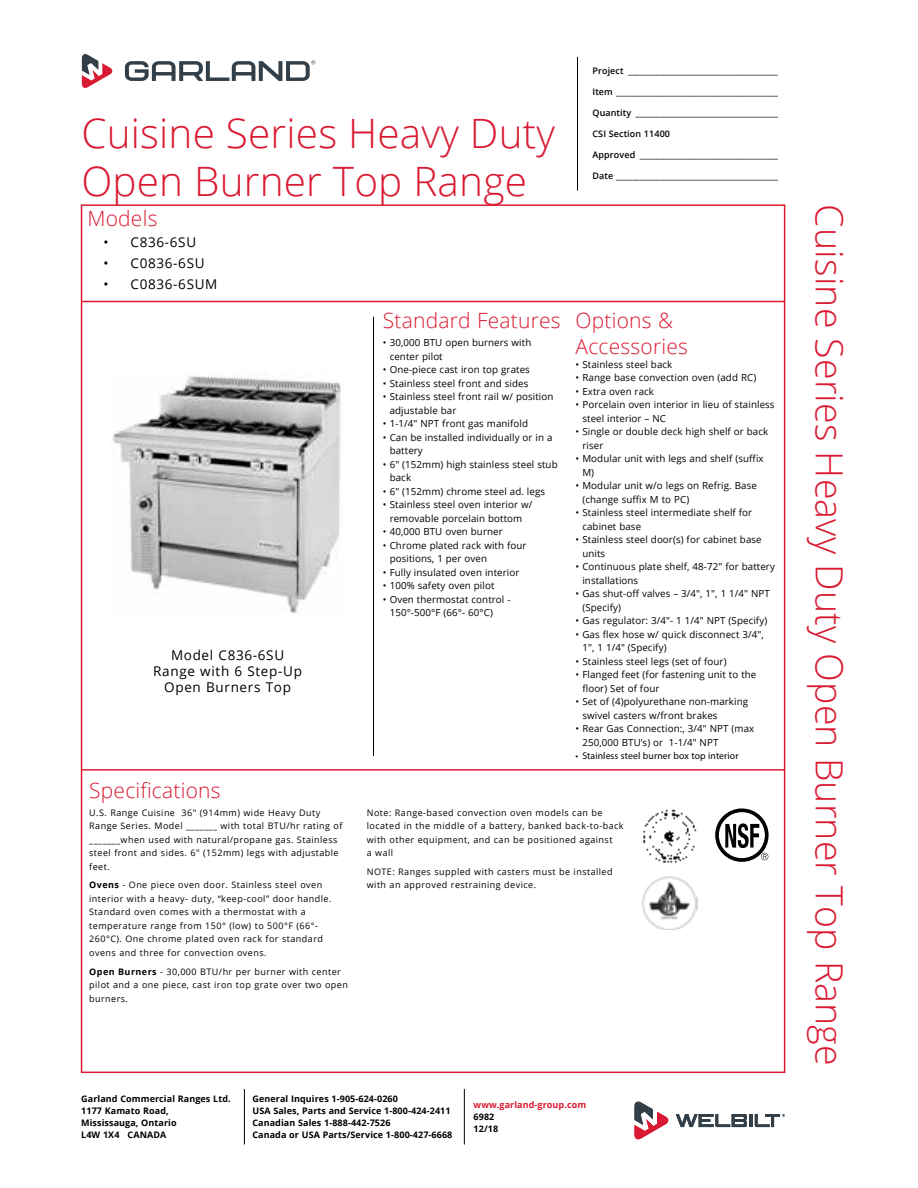
<style>
.page{position:relative;width:918px;height:1188px;background:#fff}
.page>*{position:absolute;margin:0;border:0;box-sizing:border-box;transform-origin:0 0}
.Header_-_Main{font:300 40.5px "Open Sans";letter-spacing:.005em;color:#da1a32}
.Side_Headers{font:300 37.5px "Open Sans";letter-spacing:.005em;color:#da1a32}
.Header_-_Specs{font:300 21px "Open Sans";letter-spacing:.01em;color:#da1a32}
.Model_Number{font:13.5px/16.2px "Open Sans";letter-spacing:.05em;color:#000;text-align:center}
.t1{font:9.75px/13.5px "Open Sans";letter-spacing:.01em;color:#000}
.t2{font:9.75px "Myriad Pro";letter-spacing:.01em;color:#000}
.Specifications{font:9px/13.5px "Open Sans";letter-spacing:.05em;color:#000}
.t3{font:600 9px "Open Sans";letter-spacing:.01em;color:#000}
.Bottom_Signoff{font:700 9px/12px "Open Sans";letter-spacing:.01em;color:#000}
.Bottom_Signoff-2{font:700 9px "Open Sans";letter-spacing:.01em;color:#da1a32}
.s1{font-weight:700}
</style>
<div class="page">
<hr style="left:577px;top:57px;width:1px;height:133px;background:#000">
<svg style="left:82px;top:54px;width:31px;height:34px"></svg>
<svg style="left:125px;top:60px;width:190px;height:21px"></svg>
<hr style="left:464px;top:1089px;width:1px;height:55px;background:#000">
<hr style="left:244px;top:1089px;width:1px;height:55px;background:#000">
<svg style="left:676px;top:1114px;width:109px;height:13px"></svg>
<svg style="left:634px;top:1102px;width:35px;height:37px"></svg>
<hr style="left:373px;top:317px;width:1px;height:439px;background:#000">
<hr style="left:81px;top:301px;width:703px;height:1px;background:#da1a32">
<hr style="left:82px;top:769px;width:702px;height:2px;background:#da1a32">
<div style="left:715px;top:808px;width:54px;height:54px;border:4px solid #000;border-radius:50%"></div>
<svg style="left:725px;top:823px;width:43px;height:37px"></svg>
<img style="left:643px;top:809px;width:54px;height:54px">
<img style="left:642px;top:876px;width:56px;height:54px">
<img style="left:110px;top:375px;width:231px;height:239px">
<p class="t3" style="left:592px;top:64px;width:187px">Project ______________________________________</p>
<p class="t3" style="left:592px;top:85px;width:187px">Item _________________________________________</p>
<p class="t3" style="left:592px;top:106px;width:187px">Quantity ____________________________________</p>
<p class="t3" style="left:592px;top:127px;width:79px">CSI Section 11400</p>
<p class="t3" style="left:592px;top:148px;width:187px">Approved ___________________________________</p>
<p class="t3" style="left:592px;top:169px;width:187px">Date _________________________________________</p>
<p class="Header_-_Main" style="left:81px;top:105px;width:475px">Cuisine Series Heavy Duty</p>
<p class="Header_-_Main" style="left:81px;top:153px;width:447px">Open Burner Top Range</p>
<p class="Header_-_Specs" style="left:87px;top:204px;width:72px">Models</p>
<p class="Side_Headers" style="left:855px;top:204px;width:863px;rotate:90deg">Cuisine Series Heavy Duty Open Burner Top Range</p>
<p class="Model_Number" style="left:104px;top:234px;width:94px">• C836-6SU</p>
<p class="Model_Number" style="left:104px;top:255px;width:103px">• C0836-6SU</p>
<p class="Model_Number" style="left:104px;top:276px;width:115px">• C0836-6SUM</p>
<p class="Header_-_Specs" style="left:383px;top:306px;width:179px">Standard Features</p>
<p class="t1" style="left:390px;top:336px;width:143px;text-indent:-7px">• 30,000 BTU open burners with center pilot</p>
<p class="t1" style="left:383px;top:363px;width:149px">• One-piece cast iron top grates</p>
<p class="t1" style="left:383px;top:376px;width:147px">• Stainless steel front and sides</p>
<p class="t1" style="left:390px;top:390px;width:165px;text-indent:-7px">• Stainless steel front rail w/ position adjustable bar</p>
<p class="t1" style="left:383px;top:417px;width:147px">• 1-1/4" NPT front gas manifold</p>
<p class="t1" style="left:390px;top:430px;width:164px;text-indent:-7px">• Can be installed individually or in a battery</p>
<p class="t1" style="left:390px;top:457px;width:170px;text-indent:-7px">• 6" (152mm) high stainless steel stub back</p>
<p class="t1" style="left:383px;top:484px;width:164px">• 6" (152mm) chrome steel ad. legs</p>
<p class="t1" style="left:383px;top:498px;width:151px;text-align:center">• Stainless steel oven interior w/ removable porcelain bottom</p>
<p class="t1" style="left:383px;top:525px;width:121px">• 40,000 BTU oven burner</p>
<p class="t1" style="left:390px;top:538px;width:138px;text-indent:-7px">• Chrome plated rack with four positions, 1 per oven</p>
<p class="t1" style="left:383px;top:565px;width:138px">• Fully insulated oven interior</p>
<p class="t1" style="left:383px;top:579px;width:113px">• 100% safety oven pilot</p>
<p class="t1" style="left:390px;top:592px;width:122px;text-indent:-7px">• Oven thermostat control -<br>150°-500°F (66°- 60°C)</p>
<p class="Header_-_Specs" style="left:576px;top:306px;width:99px">Options &amp;</p>
<p class="Header_-_Specs" style="left:576px;top:332px;width:114px">Accessories</p>
<p class="t1" style="left:576px;top:357px;width:98px">• Stainless steel back</p>
<p class="t1" style="left:576px;top:371px;width:182px">• Range base convection oven (add RC)</p>
<p class="t1" style="left:576px;top:384px;width:80px">• Extra oven rack</p>
<p class="t1" style="left:582px;top:398px;width:194px;text-indent:-7px">• Porcelain oven interior in lieu of stainless steel interior – NC</p>
<p class="t1" style="left:582px;top:425px;width:187px;text-indent:-7px">• Single or double deck high shelf or back riser</p>
<p class="t1" style="left:582px;top:452px;width:183px;text-indent:-7px">• Modular unit with legs and shelf (suffix<br>M)</p>
<p class="t1" style="left:582px;top:479px;width:176px;text-indent:-7px">• Modular unit w/o legs on Refrig. Base (change suffix M to PC)</p>
<p class="t1" style="left:582px;top:506px;width:171px;text-indent:-7px">• Stainless steel intermediate shelf for cabinet base</p>
<p class="t1" style="left:582px;top:533px;width:181px;text-indent:-7px">• Stainless steel door(s) for cabinet base units</p>
<p class="t1" style="left:582px;top:560px;width:194px;text-indent:-7px">• Continuous plate shelf, 48-72" for battery installations</p>
<p class="t1" style="left:582px;top:587px;width:189px;text-indent:-7px">• Gas shut-off valves – 3/4", 1", 1 1/4" NPT (Specify)</p>
<p class="t1" style="left:576px;top:614px;width:193px">• Gas regulator: 3/4"- 1 1/4" NPT (Specify)</p>
<p class="t1" style="left:582px;top:627px;width:183px;text-indent:-7px">• Gas flex hose w/ quick disconnect 3/4",<br>1", 1 1/4" (Specify)</p>
<p class="t1" style="left:576px;top:654px;width:152px">• Stainless steel legs (set of four)</p>
<p class="t1" style="left:582px;top:668px;width:176px;text-indent:-7px">• Flanged feet (for fastening unit to the floor) Set of four</p>
<p class="t1" style="left:582px;top:695px;width:167px;text-indent:-7px">• Set of (4)polyurethane non-marking swivel casters w/front brakes</p>
<p class="t1" style="left:582px;top:722px;width:173px;text-indent:-7px">• Rear Gas Connection:, 3/4" NPT (max<br>250,000 BTU’s) or 1-1/4" NPT</p>
<p class="t2" style="left:576px;top:750px;width:164px">• Stainless steel burner box top interior</p>
<p class="Model_Number" style="left:171px;top:646px;width:115px">Model C836-6SU</p>
<p class="Model_Number" style="left:153px;top:663px;width:150px">Range with 6 Step-Up<br>Open Burners Top</p>
<p class="Header_-_Specs" style="left:89px;top:776px;width:133px">Specifications</p>
<p class="Specifications" style="left:89px;top:805px;width:255px">U.S. Range Cuisine 36" (914mm) wide Heavy Duty Range Series. Model _______ with total BTU/hr rating of _______when used with natural/propane gas. Stainless steel front and sides. 6" (152mm) legs with adjustable feet.</p>
<p class="Specifications" style="left:89px;top:878px;width:244px"><span class="s1">Ovens</span> - One piece oven door. Stainless steel oven interior with a heavy- duty, “keep-cool” door handle.<br>Standard oven comes with a thermostat with a temperature range from 150° (low) to 500°F (66°- 260°C). One chrome plated oven rack for standard ovens and three for convection ovens.</p>
<p class="Specifications" style="left:89px;top:965px;width:260px"><span class="s1">Open Burners</span> - 30,000 BTU/hr per burner with center pilot and a one piece, cast iron top grate over two open burners.</p>
<p class="Specifications" style="left:367px;top:805px;width:258px">Note: Range-based convection oven models can be located in the middle of a battery, banked back-to-back with other equipment, and can be positioned against<br>a wall</p>
<p class="Specifications" style="left:367px;top:865px;width:247px">NOTE: Ranges suppled with casters must be installed with an approved restraining device.</p>
<p class="Bottom_Signoff" style="left:81px;top:1092px;width:151px">Garland Commercial Ranges Ltd.</p>
<p class="Bottom_Signoff" style="left:81px;top:1104px;width:97px">1177 Kamato Road,<br>Mississauga, Ontario<br>L4W 1X4 CANADA</p>
<p class="Bottom_Signoff" style="left:252px;top:1092px;width:147px">General Inquires 1-905-624-0260</p>
<p class="Bottom_Signoff" style="left:252px;top:1104px;width:201px">USA Sales, Parts and Service 1-800-424-2411<br>Canadian Sales 1-888-442-7526<br>Canada or USA Parts/Service 1-800-427-6668</p>
<p class="Bottom_Signoff-2" style="left:474px;top:1099px;width:114px">www.garland-group.com</p>
<p class="Bottom_Signoff" style="left:474px;top:1111px;width:22px">6982</p>
<p class="Bottom_Signoff" style="left:474px;top:1123px;width:26px">12/18</p>
</div>
